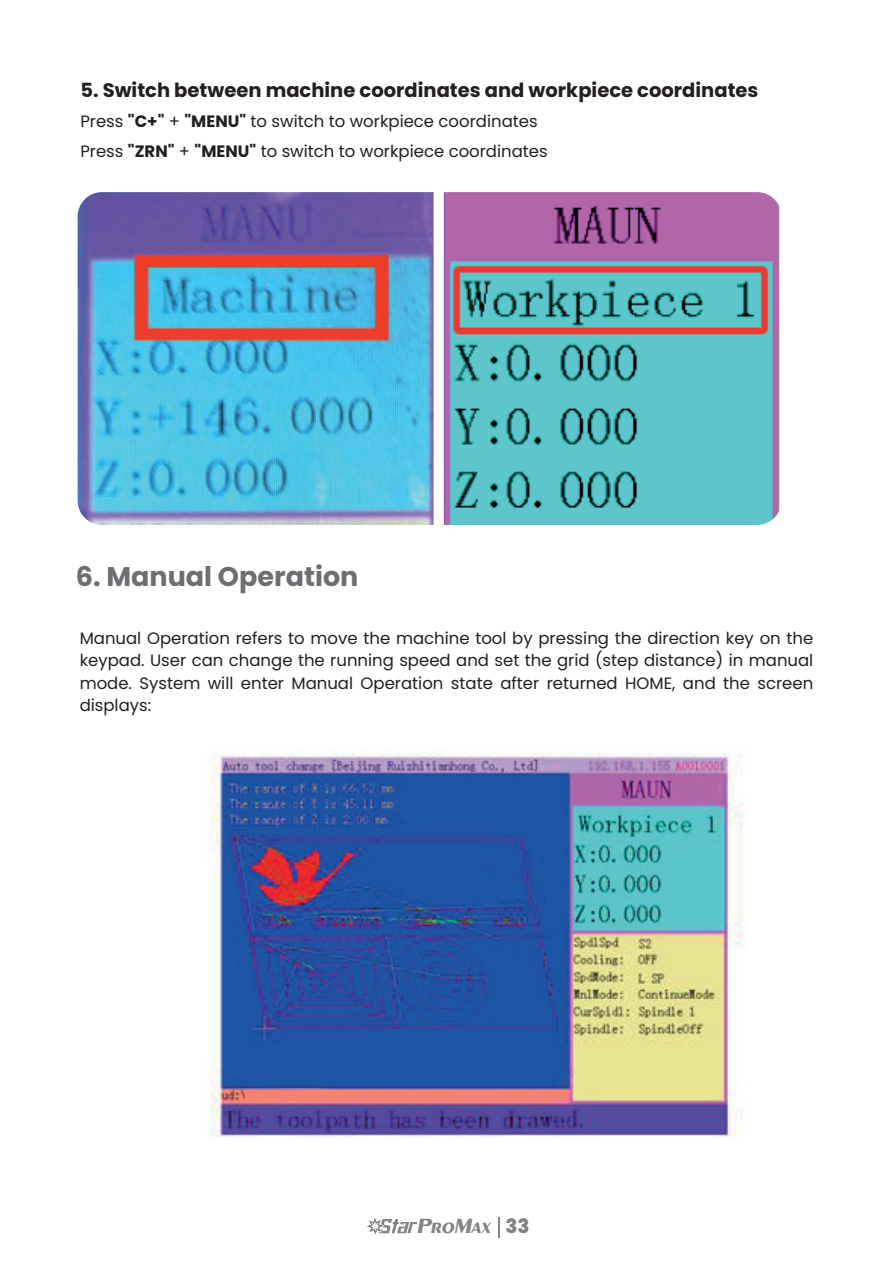
<style>
.page{position:relative;width:893px;height:1263px;background:#fff}
.page>*{position:absolute;margin:0;border:0;box-sizing:border-box;transform-origin:0 0}
.t1{font:700 27px "Poppins";color:#6d6e71}
.t2{font:italic 700 19.8px "Greyhound";color:#818386}
.t3{font:700 19.5px "Poppins";color:#231f20}
.t4{font:16.5px/22.5px "Poppins";color:#231f20}
.s1{font-weight:700}
.s2{font-family:"Poppins";font-weight:800;font-style:normal}
</style>
<div class="page">
<svg style="left:367px;top:1218px;width:50px;height:16px"></svg>
<hr style="left:498px;top:1217px;width:2px;height:21px;background:#818386">
<img style="left:78px;top:192px;width:356px;height:333px">
<img style="left:444px;top:192px;width:336px;height:333px">
<img style="left:209px;top:753px;width:534px;height:383px">
<p class="t3" style="left:80px;top:79px;width:680px">5. Switch between machine coordinates and workpiece coordinates</p>
<p class="t4" style="left:80px;top:106px;width:469px;line-height:30px">Press <span class="s1">"C+"</span> + <span class="s1">"MENU"</span> to switch to workpiece coordinates<br>Press <span class="s1">"ZRN"</span> + <span class="s1">"MENU"</span> to switch to workpiece coordinates</p>
<h1 class="t1" style="left:76px;top:560px;width:284px">6. Manual Operation</h1>
<p class="t4" style="left:80px;top:627px;width:735px;text-align:justify">Manual Operation refers to move the machine tool by pressing the direction key on the keypad. User can change the running speed and set the grid (step distance) in manual mode. System will enter Manual Operation state after returned HOME, and the screen displays:</p>
<p class="t2" style="left:416px;top:1215px;width:115px">ProMax <span class="s2">33</span></p>
</div>
